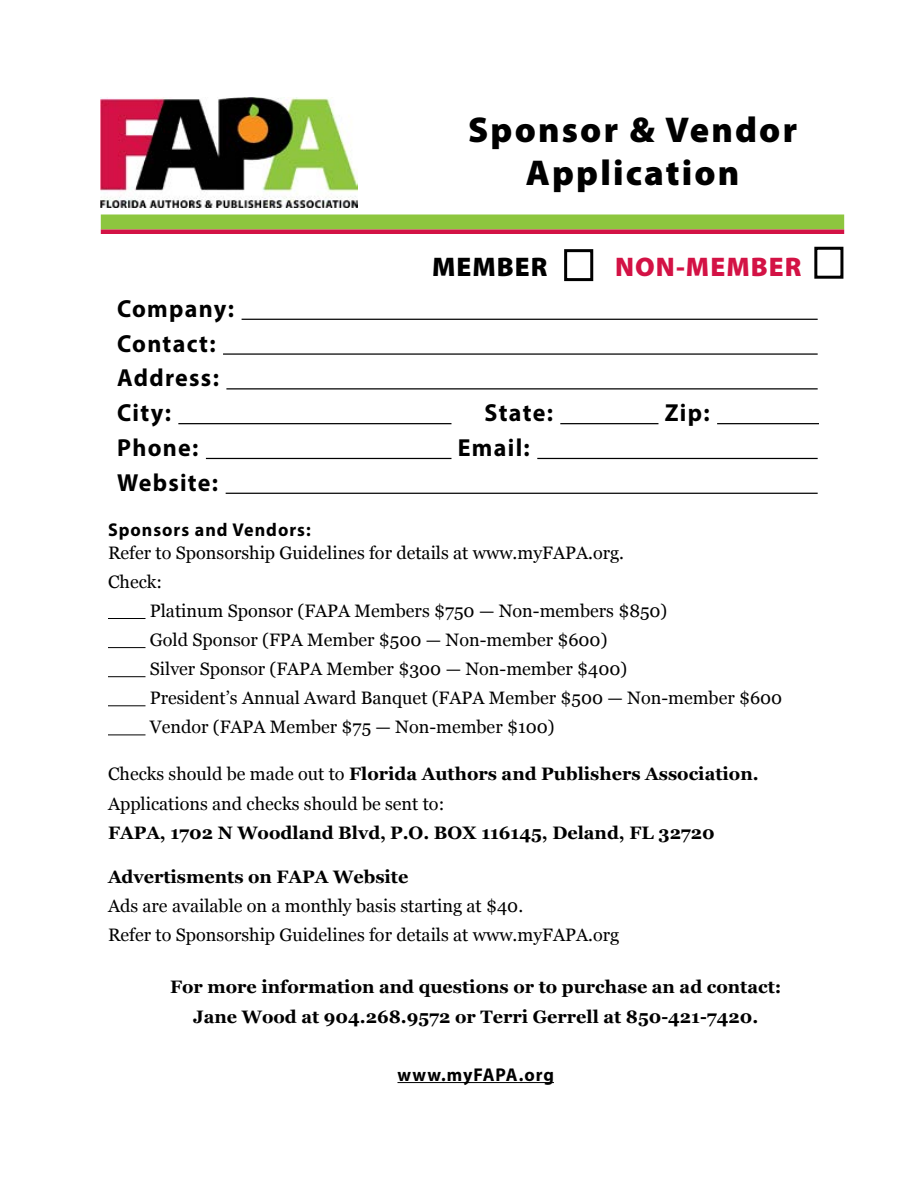
<style>
.page{position:relative;width:918px;height:1188px;background:#fff}
.page>*{position:absolute;margin:0;border:0;box-sizing:border-box;transform-origin:0 0}
.t1{font:900 36px/43.2px "Myriad Pro";letter-spacing:.06em;color:#000;text-align:center}
.t2{font:900 27px "Myriad Pro";letter-spacing:.04em;color:#d31245}
.t3{font:900 27px "Myriad Pro";letter-spacing:.04em;color:#000}
.t4{font:700 24.75px/34.8px "Myriad Pro";letter-spacing:.055em;color:#000}
.t5{font:700 18.6px "Myriad Pro";letter-spacing:.055em;color:#000}
.t6{font:18px/29.1px "Georgia";color:#000}
.t7{font:700 18px/30.6px "Georgia";color:#000;text-align:center}
.s1{font-weight:700}
</style>
<div class="page">
<img style="left:101px;top:97px;width:257px;height:111px">
<div style="left:101px;top:214px;width:743px;height:15px;background:#8dc63f"></div>
<div style="left:101px;top:229px;width:743px;height:5px;background:#d31245"></div>
<div style="left:564px;top:249px;width:29px;height:32px;border:3px solid #000"></div>
<div style="left:814px;top:247px;width:29px;height:32px;border:3px solid #000"></div>
<hr style="left:242px;top:319px;width:576px;height:1px;background:#000">
<hr style="left:223px;top:353px;width:595px;height:2px;background:#000">
<hr style="left:226px;top:388px;width:592px;height:1px;background:#000">
<hr style="left:178px;top:423px;width:273px;height:1px;background:#000">
<hr style="left:560px;top:423px;width:98px;height:1px;background:#000">
<hr style="left:717px;top:423px;width:102px;height:1px;background:#000">
<hr style="left:206px;top:458px;width:245px;height:1px;background:#000">
<hr style="left:537px;top:458px;width:281px;height:1px;background:#000">
<hr style="left:226px;top:493px;width:592px;height:1px;background:#000">
<hr style="left:108px;top:618px;width:38px;height:1px;background:#000">
<hr style="left:108px;top:647px;width:38px;height:1px;background:#000">
<hr style="left:108px;top:676px;width:38px;height:1px;background:#000">
<hr style="left:108px;top:705px;width:38px;height:1px;background:#000">
<hr style="left:108px;top:734px;width:38px;height:1px;background:#000">
<hr style="left:397px;top:1082px;width:157px;height:1px;background:#000">
<h1 class="t1" style="left:468px;top:107px;width:331px">Sponsor &amp; Vendor<br>Application</h1>
<h3 class="t4" style="left:117px;top:290px;width:119px">Company:<br>Contact:<br>Address:<br>City:</h3>
<h2 class="t3" style="left:432px;top:249px;width:117px">MEMBER</h2>
<h2 class="t2" style="left:615px;top:249px;width:188px">NON-MEMBER</h2>
<h3 class="t4" style="left:485px;top:395px;width:70px">State:</h3>
<h3 class="t4" style="left:665px;top:395px;width:46px">Zip:</h3>
<h3 class="t4" style="left:117px;top:429px;width:83px">Phone:</h3>
<h3 class="t4" style="left:458px;top:429px;width:74px">Email:</h3>
<h3 class="t4" style="left:117px;top:464px;width:103px">Website:</h3>
<p class="t5" style="left:108px;top:517px;width:204px">Sponsors and Vendors:</p>
<p class="t6" style="left:108px;top:538px;width:518px">Refer to Sponsorship Guidelines for details at www.myFAPA.org.<br>Check:</p>
<p class="t6" style="left:150px;top:597px;width:634px">Platinum Sponsor (FAPA Members $750 — Non-members $850)<br>Gold Sponsor (FPA Member $500 — Non-member $600)<br>Silver Sponsor (FAPA Member $300 — Non-member $400)<br>President’s Annual Award Banquet (FAPA Member $500 — Non-member $600<br>Vendor (FAPA Member $75 — Non-member $100)</p>
<p class="t6" style="left:108px;top:760px;width:652px">Checks should be made out to <span class="s1">Florida Authors and Publishers Association.<br></span>Applications and checks should be sent to:</p>
<p class="t7" style="left:108px;top:817px;width:608px">FAPA, 1702 N Woodland Blvd, P.O. BOX 116145, Deland, FL 32720</p>
<p class="t7" style="left:108px;top:861px;width:302px">Advertisments on FAPA Website</p>
<p class="t6" style="left:108px;top:891px;width:513px">Ads are available on a monthly basis starting at $40.<br>Refer to Sponsorship Guidelines for details at www.myFAPA.org</p>
<p class="t7" style="left:170px;top:971px;width:613px">For more information and questions or to purchase an ad contact:<br>Jane Wood at 904.268.9572 or Terri Gerrell at 850-421-7420.</p>
<p class="t5" style="left:397px;top:1062px;width:158px">www.myFAPA.org</p>
</div>
